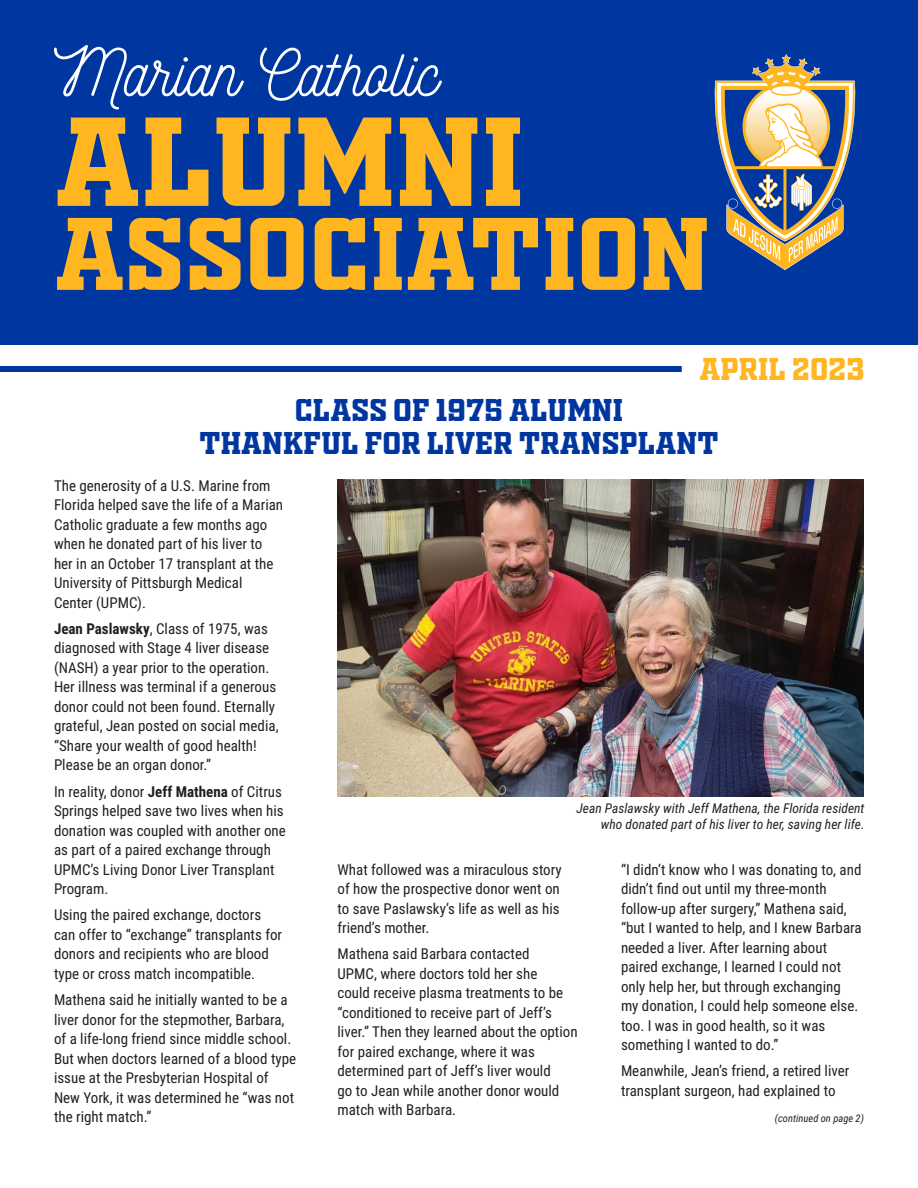
<style>
.page{position:relative;width:918px;height:1188px;background:#fff}
.page>*{position:absolute;margin:0;border:0;box-sizing:border-box;transform-origin:0 0}
.t1{font:121.5px "OLDSPORT02 ATHLETICNCV";color:#ffb620}
.t2{font:99px "OLDSPORT02 ATHLETICNCV";color:#ffb620}
.t3{font:66px "Nickainley";color:#fff}
.Article_Header{font:30px/33px "OLDSPORT02 ATHLETICNCV";color:#0036a0;text-align:center}
.t4{font:30px "OLDSPORT02 ATHLETICNCV";color:#ffb620}
.t5{font:15px/19.5px "Roboto Condensed";color:#231f20}
.t6{font:italic 13.5px/15.6px "Roboto Condensed";color:#231f20;text-align:right}
.t7{font:italic 10.5px "Roboto Condensed";color:#231f20}
.s1{font-weight:700}
</style>
<div class="page">
<div style="left:0;top:0;width:918px;height:344px;background:#0036a0"></div>
<svg style="left:714px;top:54px;width:142px;height:216px"></svg>
<div style="left:0;top:366px;width:682px;height:6px;background:#0036a0"></div>
<img style="left:338px;top:479px;width:526px;height:317px">
<p class="t3" style="left:54px;top:30px;width:386px">Marian Catholic</p>
<p class="t1" style="left:55px;top:74px;width:471px">ALUMNI</p>
<p class="t2" style="left:55px;top:182px;width:657px">ASSOCIATION</p>
<p class="t4" style="left:700px;top:348px;width:166px">APRIL 2023</p>
<p class="Article_Header" style="left:199px;top:392px;width:521px">CLASS OF 1975 ALUMNI<br>THANKFUL FOR LIVER TRANSPLANT</p>
<p class="t5" style="left:54px;top:475px;width:231px">The generosity of a U.S. Marine from<br>Florida helped save the life of a Marian<br>Catholic graduate a few months ago when he donated part of his liver to her in an October 17 transplant at the<br>University of Pittsburgh Medical<br>Center (UPMC).</p>
<p class="t5" style="left:54px;top:618px;width:226px"><span class="s1">Jean Paslawsky</span>, Class of 1975, was diagnosed with Stage 4 liver disease (NASH) a year prior to the operation.<br>Her illness was terminal if a generous donor could not been found. Eternally grateful, Jean posted on social media, “Share your wealth of good health!<br>Please be an organ donor.”</p>
<p class="t5" style="left:54px;top:781px;width:233px">In reality, donor <span class="s1">Jeff Mathena</span> of Citrus Springs helped save two lives when his donation was coupled with another one as part of a paired exchange through UPMC’s Living Donor Liver Transplant Program.</p>
<p class="t5" style="left:54px;top:905px;width:230px">Using the paired exchange, doctors can offer to “exchange” transplants for donors and recipients who are blood type or cross match incompatible.</p>
<p class="t5" style="left:54px;top:989px;width:244px">Mathena said he initially wanted to be a liver donor for the stepmother, Barbara, of a life-long friend since middle school.<br>But when doctors learned of a blood type issue at the Presbyterian Hospital of New York, it was determined he “was not the right match.”</p>
<p class="t6" style="left:577px;top:800px;width:289px">Jean Paslawsky with Jeff Mathena, the Florida resident who donated part of his liver to her, saving her life.</p>
<p class="t5" style="left:338px;top:859px;width:226px">What followed was a miraculous story of how the prospective donor went on to save Paslawsky’s life as well as his friend’s mother.</p>
<p class="t5" style="left:338px;top:944px;width:242px">Mathena said Barbara contacted<br>UPMC, where doctors told her she<br>could receive plasma treatments to be “conditioned to receive part of Jeff’s liver.” Then they learned about the option for paired exchange, where it was determined part of Jeff’s liver would<br>go to Jean while another donor would match with Barbara.</p>
<p class="t5" style="left:621px;top:859px;width:242px">“I didn’t know who I was donating to, and didn’t find out until my three-month follow-up after surgery,” Mathena said, “but I wanted to help, and I knew Barbara needed a liver. After learning about paired exchange, I learned I could not only help her, but through exchanging my donation, I could help someone else. too. I was in good health, so it was something I wanted to do.”</p>
<p class="t5" style="left:621px;top:1061px;width:230px">Meanwhile, Jean’s friend, a retired liver transplant surgeon, had explained to</p>
<p class="t7" style="left:775px;top:1111px;width:91px">(continued on page 2)</p>
</div>
